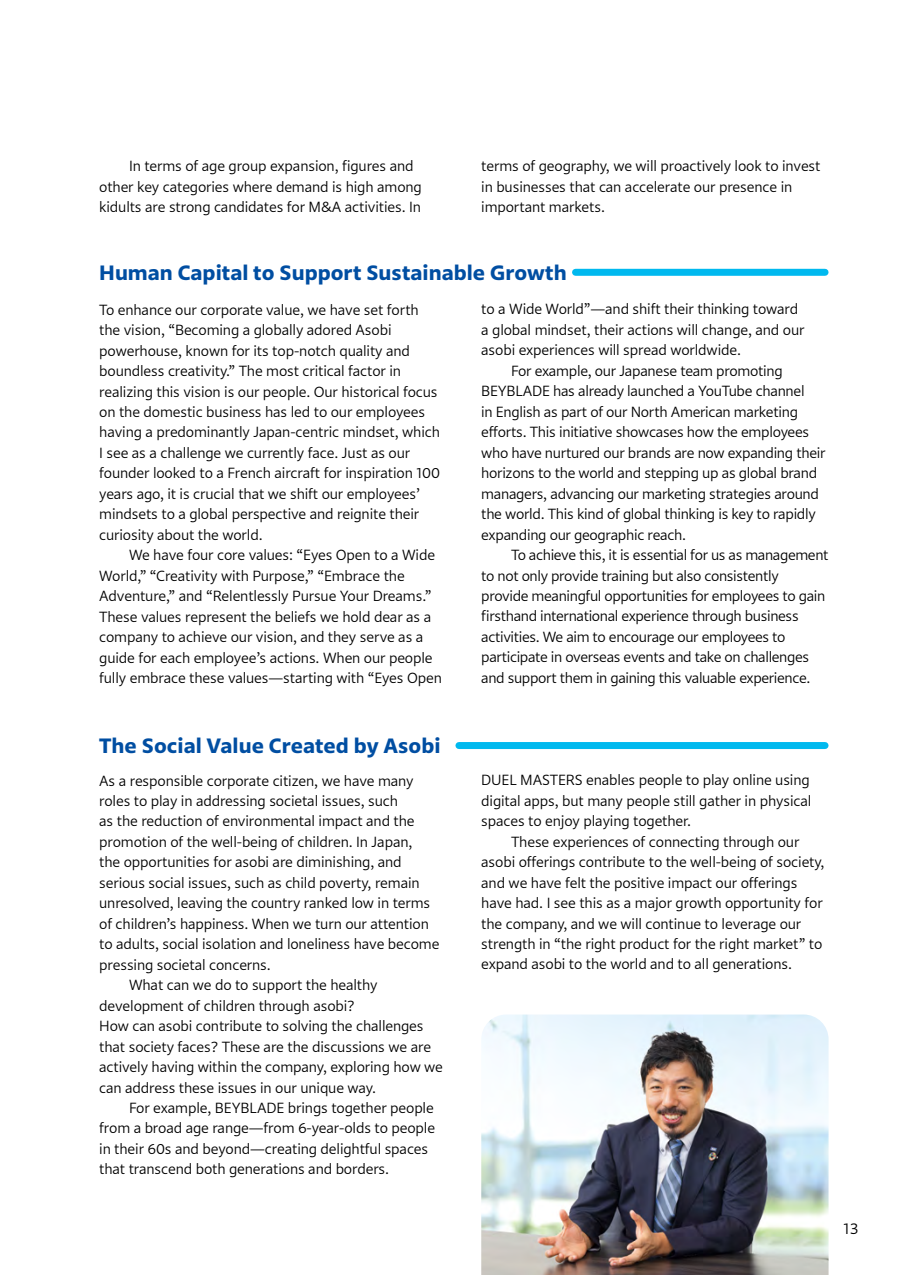
<style>
.page{position:relative;width:903px;height:1275px;background:#fff}
.page>*{position:absolute;margin:0;border:0;box-sizing:border-box;transform-origin:0 0}
.t1{font:800 21px "Sharoa Pro";color:#004ea2}
.t2{font:300 15.75px "Sharoa Pro";color:#000}
.t3{font:300 14.88px/20.5px "Sharoa Pro";letter-spacing:-.01em;color:#000}
</style>
<div class="page">
<div style="left:575px;top:269px;width:250px;height:7px;background:#00b9ef"></div>
<div style="left:459px;top:742px;width:366px;height:7px;background:#00b9ef"></div>
<img style="left:481px;top:1014px;width:347px;height:261px">
<p class="t3" style="left:99px;top:155px;width:324px;text-indent:30px">In terms of age group expansion, figures and other key categories where demand is high among kidults are strong candidates for M&amp;A activities. In</p>
<p class="t3" style="left:481px;top:155px;width:341px">terms of geography, we will proactively look to invest in businesses that can accelerate our presence in important markets.</p>
<h1 class="t1" style="left:99px;top:253px;width:469px">Human Capital to Support Sustainable Growth</h1>
<p class="t3" style="left:99px;top:298px;width:342px">To enhance our corporate value, we have set forth the vision, “Becoming a globally adored Asobi powerhouse, known for its top-notch quality and boundless creativity.” The most critical factor in realizing this vision is our people. Our historical focus on the domestic business has led to our employees having a predominantly Japan-centric mindset, which I see as a challenge we currently face. Just as our founder looked to a French aircraft for inspiration 100 years ago, it is crucial that we shift our employees’ mindsets to a global perspective and reignite their curiosity about the world.</p>
<p class="t3" style="left:99px;top:544px;width:344px;text-indent:30px">We have four core values: “Eyes Open to a Wide World,” “Creativity with Purpose,” “Embrace the Adventure,” and “Relentlessly Pursue Your Dreams.” These values represent the beliefs we hold dear as a company to achieve our vision, and they serve as a guide for each employee’s actions. When our people fully embrace these values—starting with “Eyes Open</p>
<p class="t3" style="left:481px;top:298px;width:325px">to a Wide World”—and shift their thinking toward a global mindset, their actions will change, and our asobi experiences will spread worldwide.</p>
<p class="t3" style="left:481px;top:359px;width:346px;text-indent:30px">For example, our Japanese team promoting BEYBLADE has already launched a YouTube channel<br>in English as part of our North American marketing efforts. This initiative showcases how the employees who have nurtured our brands are now expanding their horizons to the world and stepping up as global brand managers, advancing our marketing strategies around the world. This kind of global thinking is key to rapidly expanding our geographic reach.</p>
<p class="t3" style="left:481px;top:543px;width:349px;text-indent:30px">To achieve this, it is essential for us as management to not only provide training but also consistently provide meaningful opportunities for employees to gain firsthand international experience through business activities. We aim to encourage our employees to participate in overseas events and take on challenges and support them in gaining this valuable experience.</p>
<h1 class="t1" style="left:99px;top:727px;width:343px">The Social Value Created by Asobi</h1>
<p class="t3" style="left:99px;top:769px;width:316px">As a responsible corporate citizen, we have many</p>
<p class="t3" style="left:99px;top:789px;width:300px">roles to play in addressing societal issues, such</p>
<p class="t3" style="left:99px;top:810px;width:317px">as the reduction of environmental impact and the</p>
<p class="t3" style="left:99px;top:830px;width:315px">promotion of the well-being of children. In Japan,</p>
<p class="t3" style="left:99px;top:851px;width:304px">the opportunities for asobi are diminishing, and</p>
<p class="t3" style="left:99px;top:871px;width:322px">serious social issues, such as child poverty, remain</p>
<p class="t3" style="left:99px;top:892px;width:333px">unresolved, leaving the country ranked low in terms</p>
<p class="t3" style="left:99px;top:912px;width:331px">of children’s happiness. When we turn our attention</p>
<p class="t3" style="left:99px;top:933px;width:342px">to adults, social isolation and loneliness have become</p>
<p class="t3" style="left:99px;top:953px;width:173px">pressing societal concerns.</p>
<p class="t3" style="left:129px;top:974px;width:250px">What can we do to support the healthy</p>
<p class="t3" style="left:99px;top:994px;width:257px">development of children through asobi?</p>
<p class="t3" style="left:99px;top:1014px;width:326px">How can asobi contribute to solving the challenges</p>
<p class="t3" style="left:99px;top:1035px;width:333px">that society faces? These are the discussions we are</p>
<p class="t3" style="left:99px;top:1055px;width:345px">actively having within the company, exploring how we</p>
<p class="t3" style="left:99px;top:1076px;width:278px">can address these issues in our unique way.</p>
<p class="t3" style="left:129px;top:1096px;width:306px">For example, BEYBLADE brings together people</p>
<p class="t3" style="left:99px;top:1117px;width:337px">from a broad age range—from 6-year-olds to people</p>
<p class="t3" style="left:99px;top:1137px;width:331px">in their 60s and beyond—creating delightful spaces</p>
<p class="t3" style="left:99px;top:1158px;width:291px">that transcend both generations and borders.</p>
<p class="t3" style="left:481px;top:769px;width:332px;text-align:justify">DUEL MASTERS enables people to play online using digital apps, but many people still gather in physical spaces to enjoy playing together.</p>
<p class="t3" style="left:481px;top:830px;width:345px;text-indent:30px">These experiences of connecting through our asobi offerings contribute to the well-being of society, and we have felt the positive impact our offerings have had. I see this as a major growth opportunity for the company, and we will continue to leverage our strength in “the right product for the right market” to expand asobi to the world and to all generations.</p>
<p class="t2" style="left:843px;top:1216px;width:17px">13</p>
</div>
